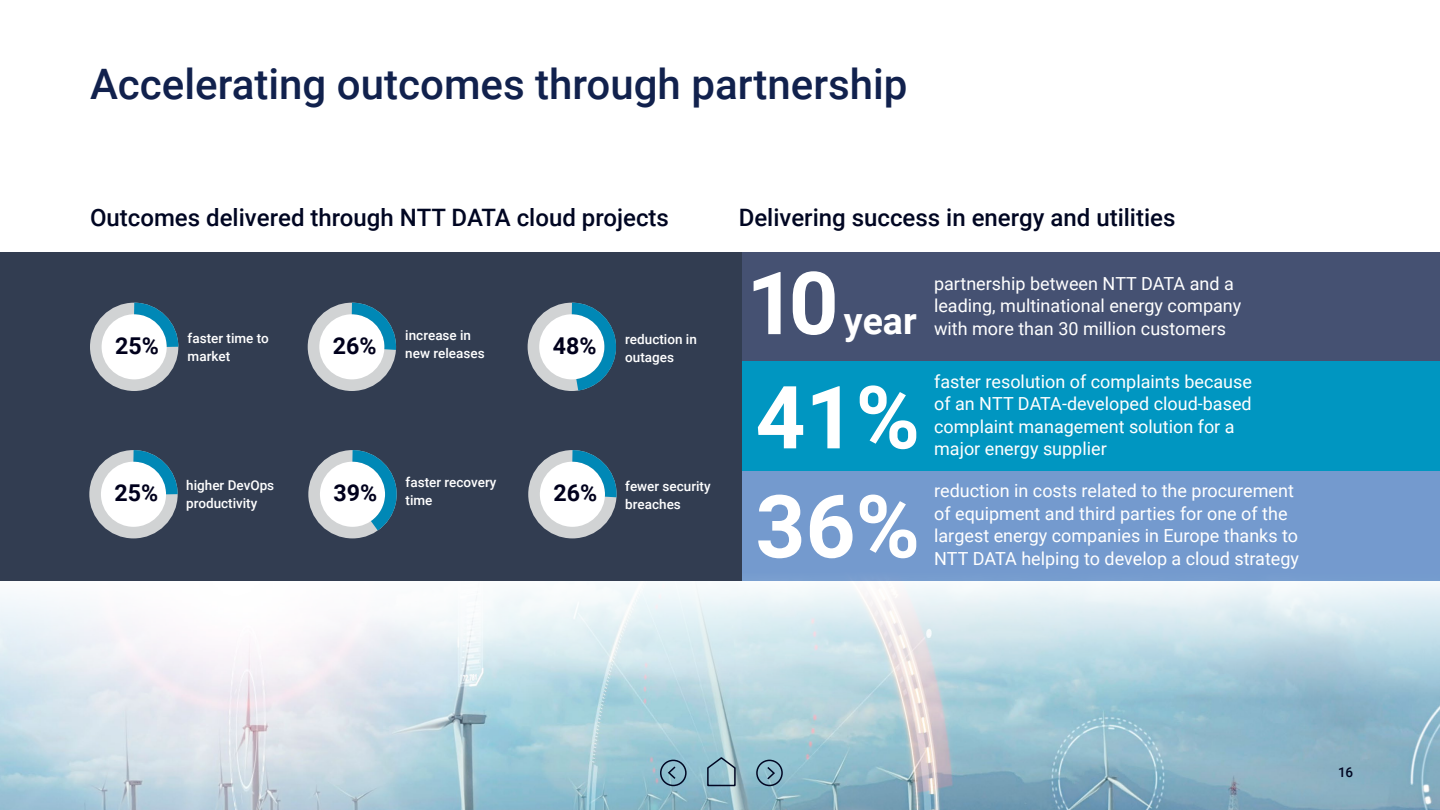
<style>
.page{position:relative;width:1440px;height:810px;background:#fff}
.page>*{position:absolute;margin:0;border:0;box-sizing:border-box;transform-origin:0 0}
.t1{font:700 87.22px "Roboto";color:#fff}
.t2{font:500 42px "Roboto";color:#11214d}
.t3{font:500 24px "Roboto";color:#000622}
.t4{font:700 23.17px "Roboto";color:#00001c}
.t5{font:18px/22.5px "Roboto";color:#fff}
.t6{font:500 13.5px/18px "Roboto";color:#fff}
.t7{font:500 13.5px "Roboto";color:#000622}
.s1{font-weight:700;font-size:37.5px}
</style>
<div class="page">
<div style="left:738px;top:252px;width:702px;height:110px;background:#455172"></div>
<div style="left:738px;top:361px;width:702px;height:110px;background:#0096c1"></div>
<div style="left:738px;top:471px;width:702px;height:109px;background:#749ace"></div>
<img style="left:0;top:571px;width:1440px;height:239px">
<div style="left:660px;top:760px;width:27px;height:26px;border:2px solid #000622;border-radius:50%"></div>
<svg style="left:667px;top:765px;width:10px;height:16px"></svg>
<div style="left:756px;top:760px;width:27px;height:26px;border:2px solid #000622;border-radius:50%"></div>
<svg style="left:766px;top:765px;width:10px;height:16px"></svg>
<svg style="left:706px;top:756px;width:30px;height:31px"></svg>
<div style="left:0;top:252px;width:741px;height:328px;background:#323d51"></div>
<svg style="left:96px;top:308px;width:77px;height:77px;background:#f6f6f7"></svg>
<div style="left:90px;top:303px;width:88px;height:88px;border:12px solid #d1d3d4;border-radius:50%"></div>
<svg style="left:123px;top:302px;width:56px;height:56px;background:#a1c1cf"></svg>
<svg style="left:533px;top:308px;width:77px;height:77px"></svg>
<div style="left:528px;top:303px;width:88px;height:88px;border:12px solid #d1d3d4;border-radius:50%"></div>
<svg style="left:560px;top:302px;width:56px;height:89px"></svg>
<svg style="left:95px;top:456px;width:77px;height:77px;background:#f6f6f6"></svg>
<div style="left:89px;top:450px;width:89px;height:88px;border:12px solid #d1d3d4;border-radius:50%"></div>
<svg style="left:122px;top:450px;width:56px;height:56px;background:#a4c4d2"></svg>
<svg style="left:534px;top:456px;width:77px;height:77px;background:#f5f6f6"></svg>
<div style="left:528px;top:450px;width:89px;height:88px;border:12px solid #d1d3d4;border-radius:50%"></div>
<svg style="left:561px;top:450px;width:56px;height:59px;background:#a6c5d2"></svg>
<svg style="left:314px;top:308px;width:76px;height:77px;background:#f5f6f6"></svg>
<div style="left:308px;top:303px;width:88px;height:88px;border:12px solid #d1d3d4;border-radius:50%"></div>
<svg style="left:340px;top:302px;width:56px;height:60px;background:#a6c6d3"></svg>
<svg style="left:314px;top:456px;width:77px;height:77px"></svg>
<div style="left:308px;top:450px;width:89px;height:88px;border:12px solid #d1d3d4;border-radius:50%"></div>
<svg style="left:341px;top:450px;width:56px;height:89px"></svg>
<h2 class="t2" style="left:90px;top:55px;width:819px">Accelerating outcomes through partnership</h2>
<h3 class="t3" style="left:90px;top:201px;width:580px">Outcomes delivered through NTT DATA cloud projects</h3>
<h3 class="t3" style="left:739px;top:201px;width:438px">Delivering success in energy and utilities</h3>
<p class="t6" style="left:333px;top:325px;width:153px;text-indent:72px">increase in<br><sup>26%</sup> new releases</p>
<p class="t6" style="left:115px;top:328px;width:155px;text-indent:72px">faster time to<br><sup>25%</sup> market</p>
<p class="t6" style="left:625px;top:329px;width:73px">reduction in outages</p>
<p class="t4" style="left:553px;top:330px;width:45px">48%</p>
<p class="t6" style="left:334px;top:473px;width:164px;text-indent:72px">faster recovery<br><sup>39%</sup> time</p>
<p class="t6" style="left:115px;top:476px;width:161px;text-indent:72px">higher DevOps<br><sup>25%</sup> productivity</p>
<p class="t6" style="left:625px;top:476px;width:87px">fewer security breaches</p>
<p class="t4" style="left:553px;top:477px;width:45px">26%</p>
<h1 class="t1" style="left:746px;top:242px;width:94px">10</h1>
<p class="t5" style="left:934px;top:271px;width:309px">partnership between NTT DATA and a leading, multinational energy company</p>
<p class="t5" style="left:844px;top:316px;width:384px"><span class="s1">year</span> with more than 30 million customers</p>
<h1 class="t1" style="left:756px;top:356px;width:166px">41%</h1>
<h1 class="t1" style="left:756px;top:465px;width:166px">36%</h1>
<p class="t5" style="left:934px;top:370px;width:319px">faster resolution of complaints because of an NTT DATA-developed cloud-based complaint management solution for a major energy supplier</p>
<p class="t5" style="left:934px;top:479px;width:366px">reduction in costs related to the procurement of equipment and third parties for one of the largest energy companies in Europe thanks to NTT DATA helping to develop a cloud strategy</p>
<p class="t7" style="left:1338px;top:763px;width:17px">16</p>
</div>
